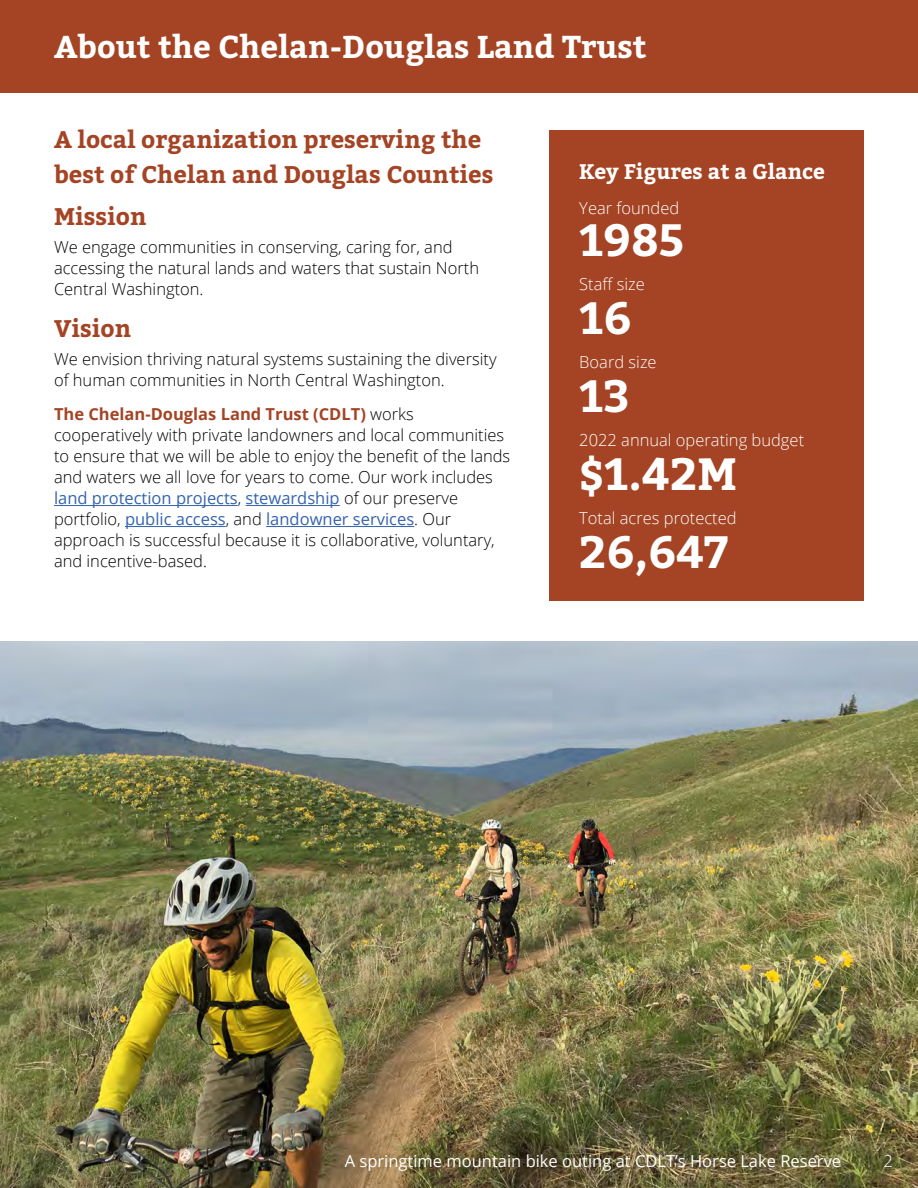
<style>
.page{position:relative;width:918px;height:1188px;background:#fff}
.page>*{position:absolute;margin:0;border:0;box-sizing:border-box;transform-origin:0 0}
.t1{font:700 45px "Bitter";color:#fff}
.t2{font:700 31.5px "Bitter";color:#fff}
.t3{font:700 24px/34.5px "Bitter";color:#a44424}
.t4{font:700 21px "Bitter";color:#fff}
.t5{font:300 16.5px/21px "Open Sans";color:#000}
.t6{font:300 16.5px "Open Sans";color:#fff}
.t7{font:16.5px "Open Sans";color:#fff}
.s1{font-weight:700;color:#a44424}
.s2{font-weight:400;color:#3363af}
</style>
<div class="page">
<hr style="left:54px;top:505px;width:184px;height:1px;background:#3363af">
<hr style="left:246px;top:505px;width:94px;height:1px;background:#3363af">
<hr style="left:125px;top:526px;width:101px;height:1px;background:#3363af">
<hr style="left:266px;top:526px;width:148px;height:1px;background:#3363af">
<div style="left:0;top:0;width:918px;height:92px;background:#a44424"></div>
<div style="left:550px;top:130px;width:314px;height:470px;background:#a44424"></div>
<img style="left:0;top:642px;width:918px;height:546px">
<h2 class="t2" style="left:54px;top:27px;width:594px">About the Chelan-Douglas Land Trust</h2>
<h3 class="t3" style="left:54px;top:123px;width:441px">A local organization preserving the best of Chelan and Douglas Counties</h3>
<h3 class="t3" style="left:54px;top:200px;width:94px">Mission</h3>
<p class="t5" style="left:54px;top:236px;width:427px">We engage communities in conserving, caring for, and accessing the natural lands and waters that sustain North<br>Central Washington.</p>
<h3 class="t3" style="left:54px;top:312px;width:79px">Vision</h3>
<p class="t5" style="left:54px;top:348px;width:444px">We envision thriving natural systems sustaining the diversity of human communities in North Central Washington.</p>
<p class="t5" style="left:54px;top:403px;width:458px"><span class="s1">The Chelan-Douglas Land Trust (CDLT)</span> works cooperatively with private landowners and local communities to ensure that we will be able to enjoy the benefit of the lands and waters we all love for years to come. Our work includes <span class="s2">land protection projects</span>, <span class="s2">stewardship</span> of our preserve portfolio, <span class="s2">public access</span>, and <span class="s2">landowner services</span>. Our approach is successful because it is collaborative, voluntary, and incentive-based.</p>
<p class="t4" style="left:579px;top:158px;width:247px">Key Figures at a Glance</p>
<p class="t6" style="left:579px;top:196px;width:102px">Year founded</p>
<h1 class="t1" style="left:579px;top:210px;width:106px">1985</h1>
<p class="t6" style="left:579px;top:273px;width:67px">Staff size</p>
<h1 class="t1" style="left:579px;top:288px;width:54px">16</h1>
<p class="t6" style="left:579px;top:351px;width:79px">Board size</p>
<h1 class="t1" style="left:579px;top:366px;width:52px">13</h1>
<p class="t6" style="left:579px;top:429px;width:226px">2022 annual operating budget</p>
<h1 class="t1" style="left:579px;top:444px;width:159px">$1.42M</h1>
<p class="t6" style="left:579px;top:507px;width:159px">Total acres protected</p>
<h1 class="t1" style="left:579px;top:522px;width:151px">26,647</h1>
<p class="t7" style="left:345px;top:1150px;width:498px">A springtime mountain bike outing at CDLT’s Horse Lake Reserve</p>
<p class="t6" style="left:883px;top:1150px;width:11px">2</p>
</div>
